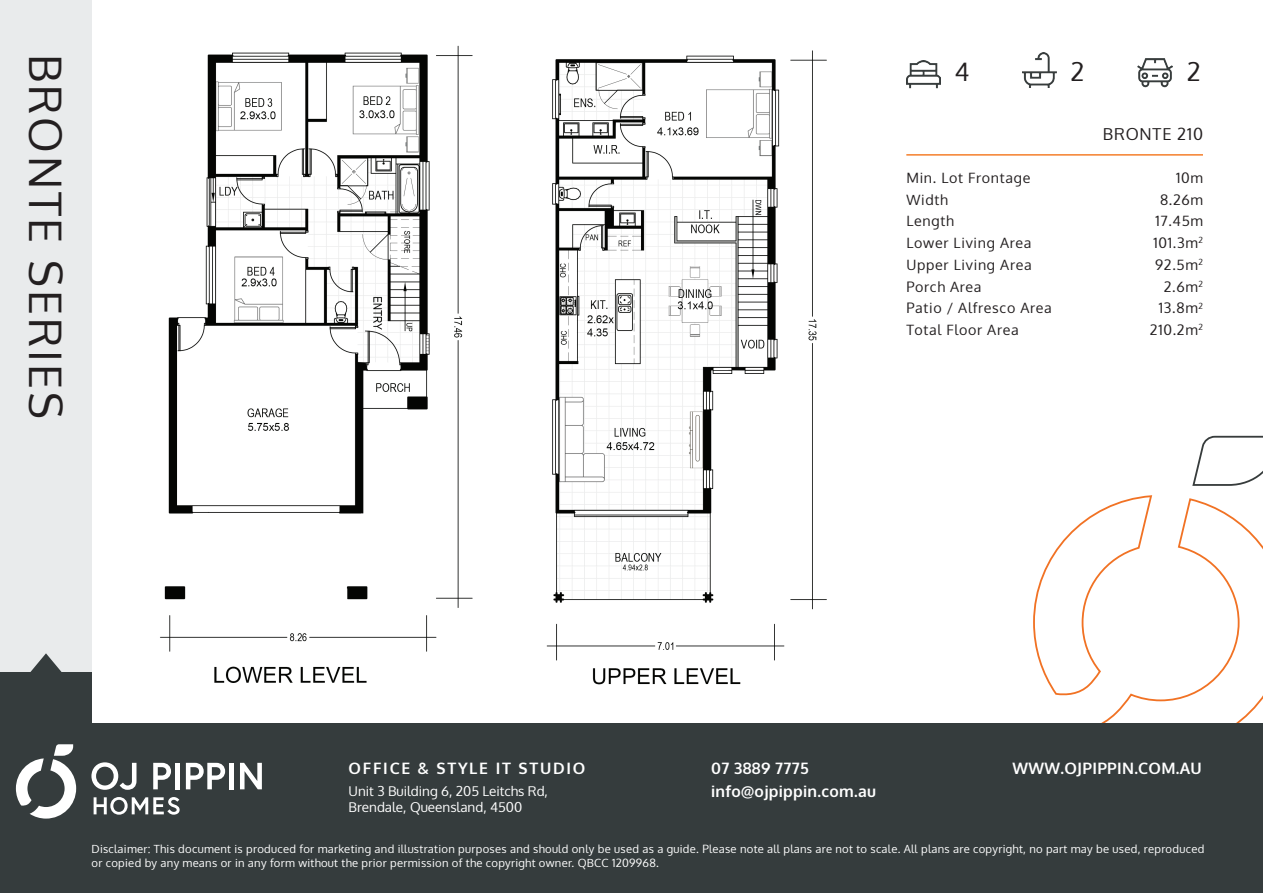
<style>
.page{position:relative;width:1263px;height:893px;background:#fff}
.page>*{position:absolute;margin:0;border:0;box-sizing:border-box;transform-origin:0 0}
.t1{font:45px "Oxygen";letter-spacing:.06em;color:#231f20}
.t2{font:25.5px "Oxygen";color:#231f20}
.t3{font:16.5px "Oxygen";letter-spacing:.05em;color:#231f20}
.t4{font:700 15.75px "Oxygen";letter-spacing:.02em;color:#fff}
.t5{font:700 15.75px "Oxygen";letter-spacing:.11em;color:#fff}
.t6{font:14.25px/21.8px "Oxygen";letter-spacing:.05em;color:#231f20}
.t7{font:13.5px "Oxygen";color:#fff}
.t8{font:11.25px/13.5px "Oxygen";letter-spacing:.025em;color:#fff}
</style>
<div class="page">
<hr style="left:906px;top:154px;width:297px;height:2px;background:#f47e2b">
<svg style="left:1033px;top:495px;width:230px;height:228px"></svg>
<svg style="left:1192px;top:435px;width:71px;height:51px"></svg>
<div style="left:0;top:0;width:92px;height:673px;background:#e9ebec"></div>
<div style="left:0;top:723px;width:1263px;height:170px;background:#353c3d"></div>
<div style="left:0;top:673px;width:92px;height:220px;background:#353c3d"></div>
<svg style="left:30px;top:653px;width:32px;height:20px"></svg>
<img style="left:160px;top:45px;width:667px;height:640px">
<svg style="left:91px;top:762px;width:45px;height:28px"></svg>
<svg style="left:153px;top:763px;width:18px;height:26px"></svg>
<div style="left:175px;top:763px;width:5px;height:26px;background:#fff"></div>
<svg style="left:186px;top:763px;width:39px;height:26px"></svg>
<div style="left:229px;top:763px;width:5px;height:26px;background:#fff"></div>
<svg style="left:240px;top:763px;width:22px;height:26px"></svg>
<svg style="left:94px;top:797px;width:86px;height:18px"></svg>
<svg style="left:16px;top:744px;width:60px;height:75px"></svg>
<img style="left:1022px;top:53px;width:34px;height:34px">
<img style="left:906px;top:61px;width:34px;height:27px">
<img style="left:1138px;top:59px;width:34px;height:28px">
<h1 class="t1" style="left:76px;top:54px;width:367px;rotate:90deg">BRONTE SERIES</h1>
<h2 class="t2" style="left:954px;top:55px;width:17px">4</h2>
<h2 class="t2" style="left:1070px;top:55px;width:15px">2</h2>
<h2 class="t2" style="left:1187px;top:55px;width:15px">2</h2>
<h3 class="t3" style="left:1103px;top:123px;width:102px">BRONTE 210</h3>
<p class="t6" style="left:906px;top:167px;width:147px">Min. Lot Frontage<br>Width<br>Length<br>Lower Living Area<br>Upper Living Area<br>Porch Area<br>Patio / Alfresco Area<br>Total Floor Area</p>
<p class="t6" style="left:1150px;top:167px;width:55px;text-align:right">10m<br>8.26m<br>17.45m<br>101.3m<sup>2<br></sup>92.5m<sup>2<br></sup>2.6m<sup>2<br></sup>13.8m<sup>2<br></sup>210.2m<sup>2</sup></p>
<h3 class="t5" style="left:349px;top:759px;width:238px">OFFICE &amp; STYLE IT STUDIO</h3>
<h3 class="t4" style="left:711px;top:759px;width:99px">07 3889 7775</h3>
<h3 class="t4" style="left:1012px;top:759px;width:191px">WWW.OJPIPPIN.COM.AU</h3>
<p class="t7" style="left:349px;top:782px;width:201px">Unit 3 Building 6, 205 Leitchs Rd,</p>
<h3 class="t4" style="left:711px;top:781px;width:167px">info@ojpippin.com.au</h3>
<p class="t7" style="left:349px;top:798px;width:175px">Brendale, Queensland, 4500</p>
<p class="t8" style="left:92px;top:843px;width:1114px">Disclaimer: This document is produced for marketing and illustration purposes and should only be used as a guide. Please note all plans are not to scale. All plans are copyright, no part may be used, reproduced or copied by any means or in any form without the prior permission of the copyright owner. QBCC 1209968.</p>
</div>
